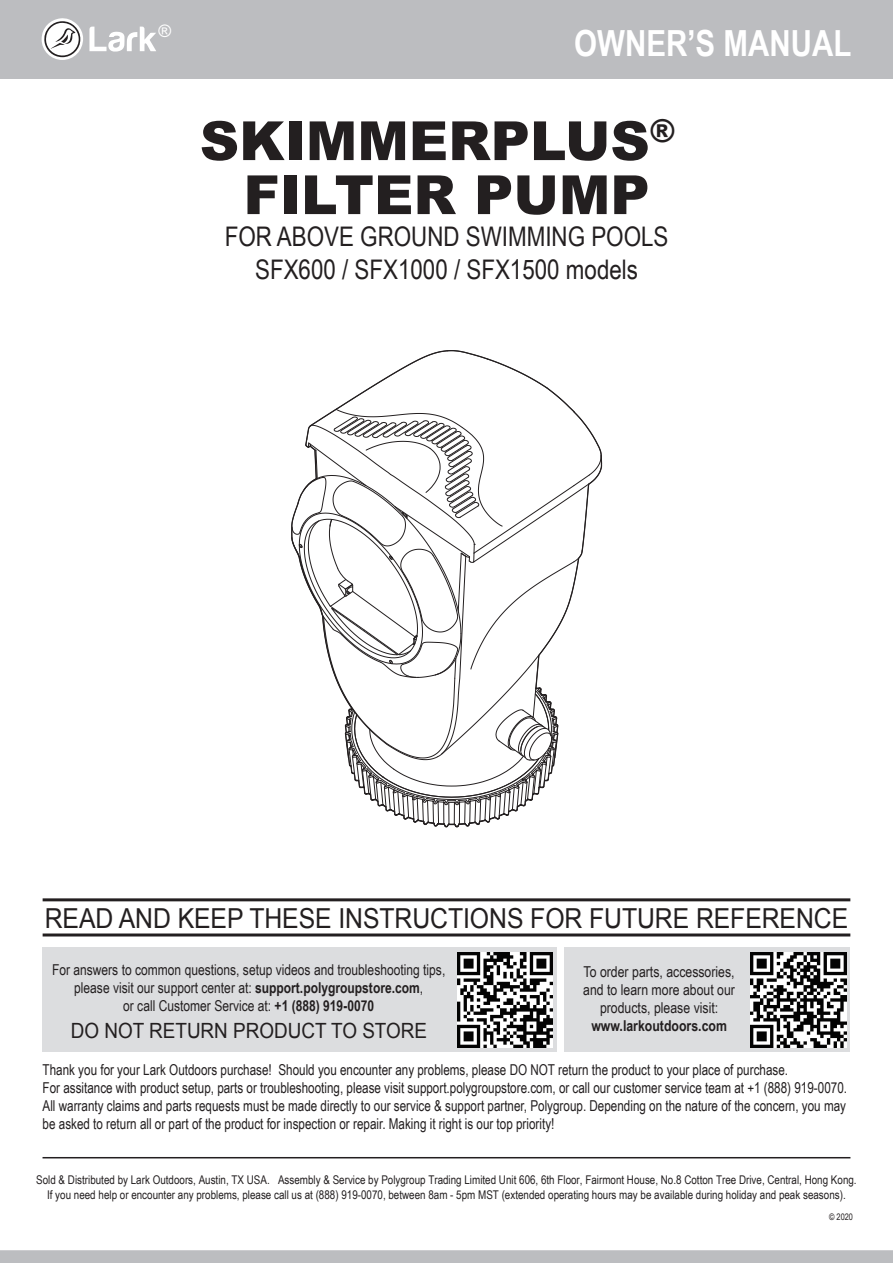
<style>
.page{position:relative;width:893px;height:1263px;background:#fff}
.page>*{position:absolute;margin:0;border:0;box-sizing:border-box;transform-origin:0 0}
.t1{font:900 54px/54px "Arial";color:#231f20;text-align:center}
.t2{font:700 36px "Arial Narrow";color:#fff}
.t3{font:27.6px "Arial";letter-spacing:-.005em;color:#231f20;scale:.9 1}
.t4{font:27px/32.4px "Arial Narrow";color:#231f20;text-align:center}
.t5{font:21px "Arial";color:#231f20;scale:.9 1}
.t6{font:17.25px "Arial";color:#fff}
.t7{font:15px/18px "Arial Narrow";color:#231f20;scale:.95 1}
.t8{font:15px/18px "Arial Narrow";color:#231f20;text-align:center}
.t9{font:700 15px "Arial Narrow";color:#231f20}
.t10{font:12px/14.4px "Arial Narrow";color:#231f20;text-align:center}
.t11{font:9px "Arial Narrow";color:#231f20}
.s1{font-weight:700}
</style>
<div class="page">
<svg style="left:291px;top:350px;width:312px;height:478px"></svg>
<svg style="left:0;top:1250px;width:893px;height:13px;background:#bdbec1"></svg>
<div style="left:0;top:0;width:893px;height:78px;background:#bcbdc0"></div>
<svg style="left:89px;top:27px;width:67px;height:25px"></svg>
<svg style="left:42px;top:18px;width:41px;height:42px"></svg>
<hr style="left:43px;top:1157px;width:807px;height:1px;background:#231f20">
<hr style="left:43px;top:898px;width:807px;height:3px;background:#231f20">
<hr style="left:43px;top:933px;width:807px;height:3px;background:#231f20">
<div style="left:43px;top:948px;width:514px;height:104px;background:#dcdddf"></div>
<div style="left:564px;top:948px;width:286px;height:104px;background:#dcdddf"></div>
<img style="left:457px;top:952px;width:96px;height:96px">
<img style="left:750px;top:952px;width:96px;height:96px">
<p class="t6" style="left:158px;top:20px;width:14px">®</p>
<h2 class="t2" style="left:574px;top:17px;width:279px">OWNER’S MANUAL</h2>
<h1 class="t1" style="left:200px;top:112px;width:477px">SKIMMERPLUS<sup>®<br></sup>FILTER PUMP</h1>
<h3 class="t4" style="left:225px;top:220px;width:445px">FOR ABOVE GROUND SWIMMING POOLS<br>SFX600 / SFX1000 / SFX1500 models</h3>
<h3 class="t3" style="left:45px;top:901px;width:894px">READ AND KEEP THESE INSTRUCTIONS FOR FUTURE REFERENCE</h3>
<p class="t8" style="left:52px;top:960px;width:395px">For answers to common questions, setup videos and troubleshooting tips, please visit our support center at: <span class="s1">support.polygroupstore.com</span>,<br>or call Customer Service at: <span class="s1">+1 (888) 919-0070</span></p>
<p class="t8" style="left:583px;top:962px;width:153px">To order parts, accessories, and to learn more about our products, please visit:</p>
<h3 class="t5" style="left:71px;top:1017px;width:397px">DO NOT RETURN PRODUCT TO STORE</h3>
<p class="t9" style="left:591px;top:1014px;width:137px">www.larkoutdoors.com</p>
<p class="t7" style="left:43px;top:1060px;width:848px">Thank you for your Lark Outdoors purchase! Should you encounter any problems, please DO NOT return the product to your place of purchase.<br>For assitance with product setup, parts or troubleshooting, please visit support.polygroupstore.com, or call our customer service team at +1 (888) 919-0070.<br>All warranty claims and parts requests must be made directly to our service &amp; support partner, Polygroup. Depending on the nature of the concern, you may be asked to return all or part of the product for inspection or repair. Making it right is our top priority!</p>
<p class="t10" style="left:36px;top:1172px;width:822px">Sold &amp; Distributed by Lark Outdoors, Austin, TX USA. Assembly &amp; Service by Polygroup Trading Limited Unit 606, 6th Floor, Fairmont House, No.8 Cotton Tree Drive, Central, Hong Kong.<br>If you need help or encounter any problems, please call us at (888) 919-0070, between 8am - 5pm MST (extended operating hours may be available during holiday and peak seasons).</p>
<p class="t11" style="left:829px;top:1211px;width:25px">© 2020</p>
</div>
